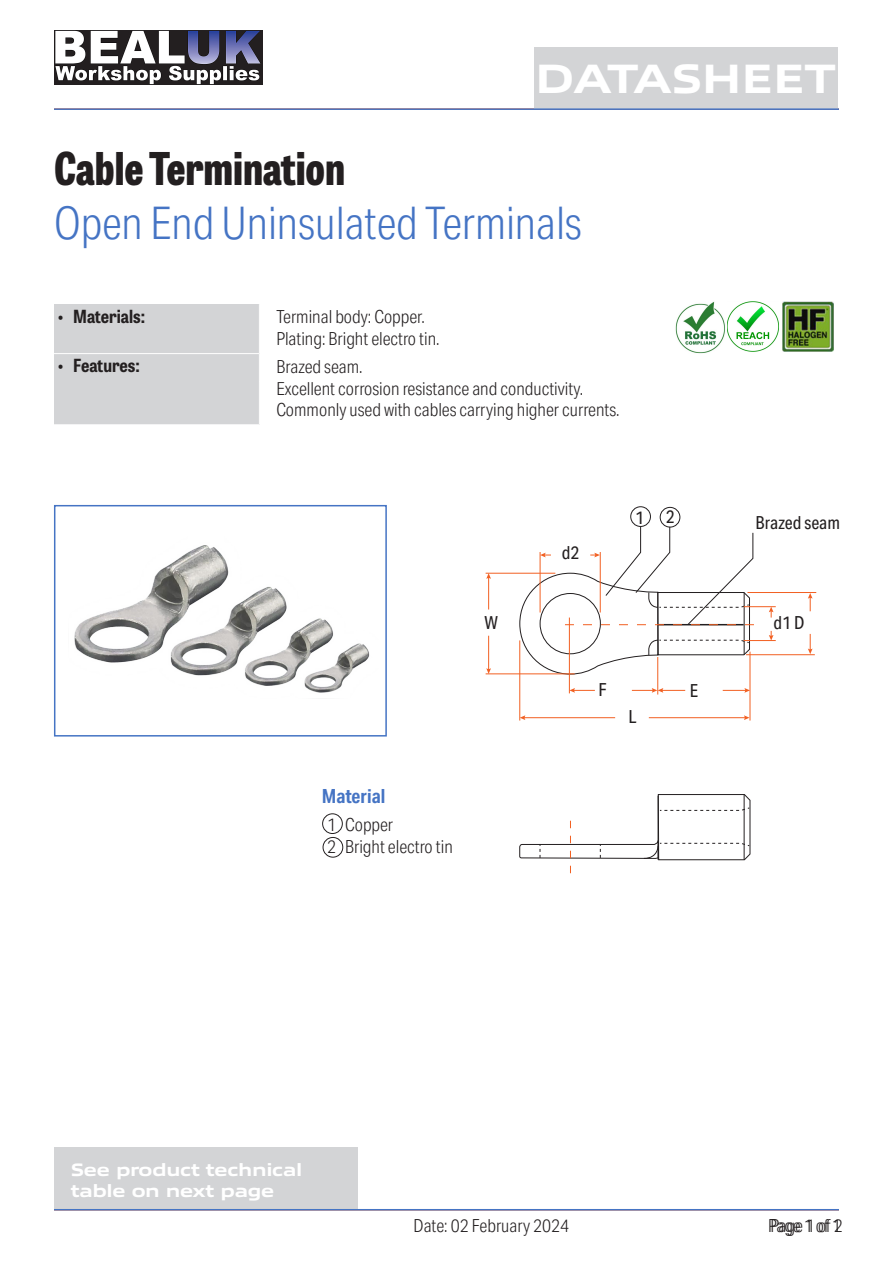
<style>
.page{position:relative;width:893px;height:1263px;background:#fff}
.page>*{position:absolute;margin:0;border:0;box-sizing:border-box;transform-origin:0 0}
.t1{font:300 45px "Aktiv Grotesk Cd";color:#4574c4}
.t2{font:800 45px "Tablet Gothic Condensed";color:#231f20}
.t3{font:800 41.4px "Allumi Std Extended";letter-spacing:-.02em;color:#fff}
.t4{font:700 19.5px "Aktiv Grotesk Cd";color:#4574c4}
.t5{font:300 18px/21.6px "Aktiv Grotesk Cd";color:#231f20}
.t6{font:800 18px/21.6px "Allumi Std Extended";letter-spacing:-.02em;color:#fff}
.t7{font:18px "Aktiv Grotesk Cd";color:#231f20}
.t8{font:700 semi-condensed 18px "Tablet Gothic";color:#231f20}
.s1{font-family:"Aktiv Grotesk Cd";font-weight:300;font-stretch:normal}
</style>
<div class="page">
<div style="left:54px;top:1147px;width:304px;height:62px;background:#d3d4d6"></div>
<div style="left:54px;top:304px;width:205px;height:121px;background:#d3d4d6"></div>
<hr style="left:54px;top:353px;width:205px;height:1px;background:#fff">
<hr style="left:54px;top:424px;width:205px;height:1px;background:#fff">
<div style="left:54px;top:505px;width:333px;height:231px;border:2px solid #4574c4"></div>
<img style="left:74px;top:545px;width:296px;height:148px">
<div style="left:322px;top:813px;width:21px;height:21px;border:1px solid #231f20;border-radius:50%"></div>
<div style="left:323px;top:837px;width:20px;height:20px;border:1px solid #231f20;border-radius:50%"></div>
<hr style="left:569px;top:617px;width:1px;height:76px;background:#f26022">
<hr style="left:519px;top:640px;width:1px;height:80px;background:#f26022">
<hr style="left:657px;top:657px;width:1px;height:37px;background:#f26022">
<svg style="left:723px;top:688px;width:27px;height:5px"></svg>
<hr style="left:649px;top:717px;width:97px;height:1px;background:#f26022">
<svg style="left:744px;top:715px;width:5px;height:5px"></svg>
<hr style="left:524px;top:717px;width:91px;height:1px;background:#f26022">
<svg style="left:520px;top:715px;width:5px;height:5px"></svg>
<svg style="left:569px;top:688px;width:26px;height:5px"></svg>
<svg style="left:632px;top:688px;width:53px;height:5px"></svg>
<hr style="left:750px;top:652px;width:1px;height:68px;background:#f26022">
<hr style="left:486px;top:673px;width:89px;height:1px;background:#f26022">
<hr style="left:486px;top:573px;width:69px;height:1px;background:#f26022">
<hr style="left:488px;top:577px;width:1px;height:32px;background:#f26022">
<svg style="left:486px;top:573px;width:5px;height:6px"></svg>
<hr style="left:488px;top:636px;width:1px;height:34px;background:#f26022">
<svg style="left:486px;top:668px;width:5px;height:6px"></svg>
<div style="left:630px;top:506px;width:21px;height:21px;border:1px solid #231f20;border-radius:50%"></div>
<div style="left:660px;top:507px;width:20px;height:20px;border:1px solid #231f20;border-radius:50%"></div>
<hr style="left:744px;top:606px;width:32px;height:1px;background:#f26022">
<hr style="left:744px;top:640px;width:32px;height:1px;background:#f26022">
<hr style="left:747px;top:592px;width:69px;height:1px;background:#f26022">
<hr style="left:746px;top:654px;width:69px;height:1px;background:#f26022">
<svg style="left:808px;top:634px;width:4px;height:20px"></svg>
<svg style="left:808px;top:593px;width:5px;height:18px"></svg>
<svg style="left:769px;top:631px;width:4px;height:9px"></svg>
<svg style="left:769px;top:607px;width:4px;height:10px"></svg>
<svg style="left:519px;top:526px;width:235px;height:149px"></svg>
<svg style="left:519px;top:794px;width:232px;height:80px"></svg>
<div style="left:534px;top:48px;width:304px;height:61px;background:#d3d4d6"></div>
<hr style="left:54px;top:108px;width:785px;height:2px;background:#4574c4">
<img style="left:54px;top:31px;width:209px;height:54px">
<hr style="left:54px;top:1209px;width:785px;height:1px;background:#4574c4">
<img style="left:783px;top:302px;width:51px;height:49px">
<img style="left:727px;top:301px;width:52px;height:51px">
<img style="left:675px;top:301px;width:50px;height:53px">
<h2 class="t3" style="left:535px;top:56px;width:303px">DATASHEET</h2>
<h2 class="t3" style="left:551px;top:56px;width:307px">DATASHEET</h2>
<h1 class="t2" style="left:54px;top:134px;width:293px">Cable Termination</h1>
<h1 class="t1" style="left:54px;top:197px;width:529px">Open End Uninsulated Terminals</h1>
<p class="t8" style="left:58px;top:304px;width:88px"><span class="s1">•</span> Materials:</p>
<p class="t8" style="left:58px;top:352px;width:83px"><span class="s1">•</span> Features:</p>
<p class="t5" style="left:276px;top:306px;width:165px">Terminal body: Copper.<br>Plating: Bright electro tin.</p>
<p class="t5" style="left:276px;top:356px;width:345px">Brazed seam.<br>Excellent corrosion resistance and conductivity.<br>Commonly used with cables carrying higher currents.</p>
<p class="t7" style="left:484px;top:612px;width:15px">W</p>
<p class="t7" style="left:562px;top:542px;width:19px">d2</p>
<p class="t7" style="left:666px;top:506px;width:10px">2</p>
<p class="t7" style="left:635px;top:507px;width:10px">1</p>
<p class="t7" style="left:756px;top:513px;width:86px">Brazed seam</p>
<p class="t7" style="left:773px;top:612px;width:33px">d1 D</p>
<p class="t4" style="left:322px;top:784px;width:65px">Material</p>
<p class="t5" style="left:327px;top:814px;width:127px">1 Copper<br>2 Bright electro tin</p>
<p class="t7" style="left:599px;top:679px;width:10px">F</p>
<p class="t7" style="left:690px;top:680px;width:10px">E</p>
<p class="t7" style="left:628px;top:706px;width:10px">L</p>
<p class="t6" style="left:71px;top:1159px;width:233px">See product technical table on next page</p>
<p class="t5" style="left:770px;top:1215px;width:74px">Page 1 of 2</p>
<p class="t5" style="left:414px;top:1215px;width:157px">Date: 02 February 2024</p>
<p class="t5" style="left:832px;top:1215px;width:10px">1</p>
</div>
